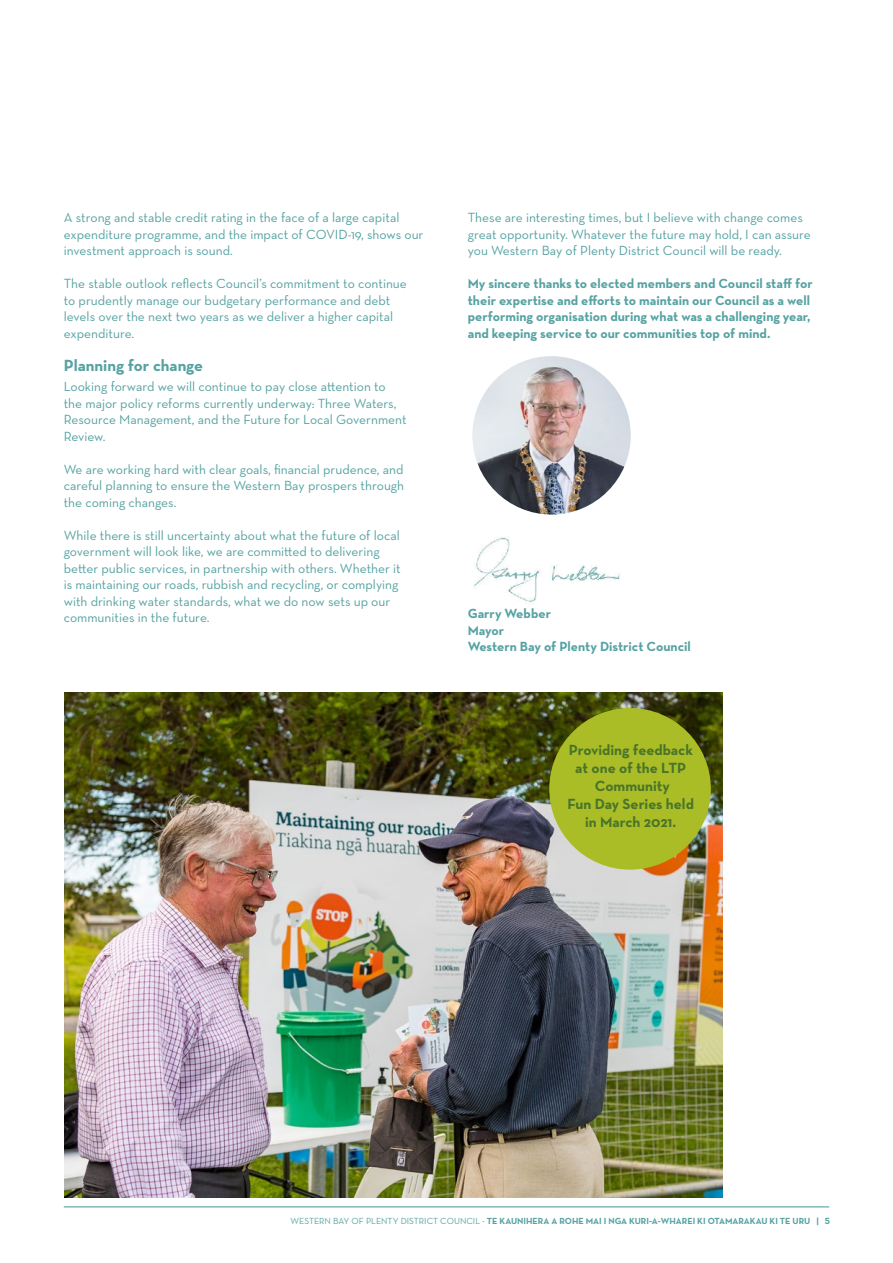
<style>
.page{position:relative;width:893px;height:1263px;background:#fff}
.page>*{position:absolute;margin:0;border:0;box-sizing:border-box;transform-origin:0 0}
.t1{font:700 16.5px "Neutraface Text";color:#56a2a2}
.t2{font:700 15px/18px "Neutraface Text";color:#49742a;text-align:center}
.t3{font:13.5px/16.5px "Neutraface Text";color:#56a2a2}
.t4{font:700 13.5px/16.5px "Neutraface Text";color:#56a2a2}
.t5{font:700 9px "Neutraface Text";color:#56a2a2}
.s1{font-weight:400}
</style>
<div class="page">
<hr style="left:64px;top:1206px;width:765px;height:1px;background:#56a2a2">
<img style="left:472px;top:356px;width:159px;height:158px;border-radius:79px">
<img style="left:474px;top:537px;width:146px;height:65px">
<img style="left:64px;top:692px;width:658px;height:505px">
<div style="left:549px;top:708px;width:162px;height:162px;background:#abbd26;border-radius:50%"></div>
<p class="t3" style="left:64px;top:209px;width:361px">A strong and stable credit rating in the face of a large capital expenditure programme, and the impact of COVID-19, shows our investment approach is sound.</p>
<p class="t3" style="left:64px;top:275px;width:345px">The stable outlook reflects Council’s commitment to continue to prudently manage our budgetary performance and debt levels over the next two years as we deliver a higher capital expenditure.</p>
<p class="t1" style="left:64px;top:354px;width:141px">Planning for change</p>
<p class="t3" style="left:64px;top:378px;width:344px">Looking forward we will continue to pay close attention to the major policy reforms currently underway: Three Waters, Resource Management, and the Future for Local Government Review.</p>
<p class="t3" style="left:64px;top:461px;width:342px;text-align:justify">We are working hard with clear goals, financial prudence, and careful planning to ensure the Western Bay prospers through the coming changes.</p>
<p class="t3" style="left:64px;top:527px;width:338px">While there is still uncertainty about what the future of local government will look like, we are committed to delivering better public services, in partnership with others. Whether it is maintaining our roads, rubbish and recycling, or complying with drinking water standards, what we do now sets up our communities in the future.</p>
<p class="t3" style="left:468px;top:209px;width:345px">These are interesting times, but I believe with change comes great opportunity. Whatever the future may hold, I can assure you Western Bay of Plenty District Council will be ready.</p>
<p class="t4" style="left:468px;top:275px;width:346px">My sincere thanks to elected members and Council staff for their expertise and efforts to maintain our Council as a well performing organisation during what was a challenging year, and keeping service to our communities top of mind.</p>
<p class="t4" style="left:468px;top:605px;width:85px">Garry Webber</p>
<p class="t4" style="left:468px;top:622px;width:38px">Mayor</p>
<p class="t4" style="left:468px;top:638px;width:225px">Western Bay of Plenty District Council</p>
<p class="t2" style="left:568px;top:741px;width:128px">Providing feedback at one of the LTP<br>Community<br>Fun Day Series held in March 2021.</p>
<p class="t5" style="left:291px;top:1215px;width:541px"><span class="s1">WESTERN BAY OF PLENTY DISTRICT COUNCIL -</span> TE KAUNIHERA A ROHE MAI I NGA KURI-A-WHAREI KI OTAMARAKAU KI TE URU | 5</p>
</div>
